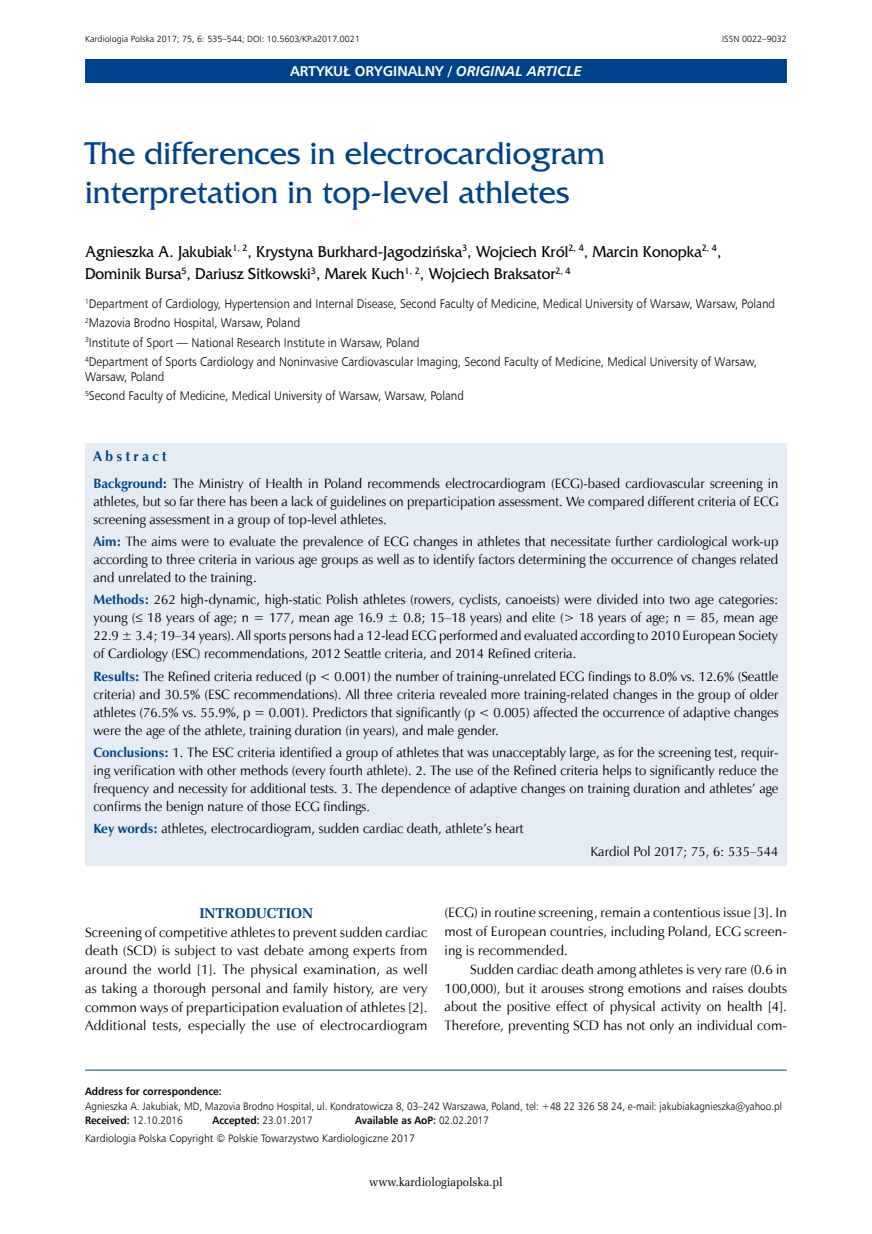
<style>
.page{position:relative;width:872px;height:1234px;background:#fff}
.page>*{position:absolute;margin:0;border:0;box-sizing:border-box;transform-origin:0 0}
.t1{font:33px/39px "France";color:#004289}
.t2{font:16.5px/22.5px "France";color:#000;scale:.94 1}
.t3{font:700 14.25px "Humnst 777 EU";color:#fff}
.t4{font:700 14.25px "Zapf Ellipt EU";color:#004289}
.t5{font:700 14.25px "Zapf Humnst EU";letter-spacing:.23em;color:#004289}
.t6{font:13.65px/18.8px "Zapf Humnst EU";letter-spacing:.01em;color:#000;text-align:justify}
.t7{font:13.5px/18px "Zapf Humnst EU";color:#000;text-align:justify}
.t8{font:12.6px/19.2px "Humnst 777 Lt EU";color:#000;scale:.93 1}
.t9{font:12px "Zapf Ellipt EU";color:#000;scale:.95 1}
.t10{font:10.8px/14.2px "Humnst 777 Lt EU";color:#000;scale:.92 1}
.t11{font:10.8px "Humnst 777 Lt EU";color:#000}
.t12{font:700 10.8px "Humnst 777 EU";color:#000;scale:.92 1}
.t13{font:9px "Humnst 777 Lt EU";color:#000}
.s1{font-style:italic}
.s2{font-weight:700;color:#004289}
.s3{font-family:"Humnst 777 EU";font-weight:700}
.s4{font-family:"Humnst 777 Lt EU";font-weight:400}
</style>
<div class="page">
<div style="left:85px;top:59px;width:702px;height:24px;background:#004289"></div>
<div style="left:85px;top:443px;width:702px;height:422px;background:#e6ecf3"></div>
<hr style="left:85px;top:1069px;width:702px;height:1px;background:#004289">
<p class="t13" style="left:85px;top:33px;width:276px">Kardiologia Polska 2017; 75, 6: 535–544; DOI: 10.5603/KP.a2017.0021</p>
<p class="t13" style="left:722px;top:33px;width:66px">ISSN 0022–9032</p>
<p class="t3" style="left:290px;top:62px;width:293px">ARTYKUŁ ORYGINALNy / <span class="s1">ORIGINAL ARTICLE</span></p>
<h1 class="t1" style="left:85px;top:134px;width:522px">The differences in electrocardiogram interpretation in top-level athletes</h1>
<p class="t2" style="left:85px;top:240px;width:678px">Agnieszka A. Jakubiak<sup>1,</sup> <sup>2</sup>, Krystyna Burkhard-Jagodzińska<sup>3</sup>, Wojciech Król<sup>2,</sup> <sup>4</sup>, Marcin Konopka<sup>2,</sup> <sup>4</sup>,<br>Dominik Bursa<sup>5</sup>, Dariusz Sitkowski<sup>3</sup>, Marek Kuch<sup>1,</sup> <sup>2</sup>, Wojciech Braksator<sup>2,</sup> <sup>4</sup></p>
<p class="t8" style="left:85px;top:294px;width:743px"><sup>1</sup>Department of Cardiology, Hypertension and Internal Disease, Second Faculty of Medicine, Medical University of Warsaw, Warsaw, Poland <sup>2</sup>Mazovia Brodno Hospital, Warsaw, Poland<br><sup>3</sup>Institute of Sport — National Research Institute in Warsaw, Poland<br><sup>4</sup>Department of Sports Cardiology and Noninvasive Cardiovascular Imaging, Second Faculty of Medicine, Medical University of Warsaw,</p>
<p class="t8" style="left:85px;top:366px;width:409px">Warsaw, Poland<br><sup>5</sup>Second Faculty of Medicine, Medical University of Warsaw, Warsaw, Poland</p>
<p class="t5" style="left:94px;top:447px;width:75px">Abstract</p>
<p class="t7" style="left:94px;top:474px;width:686px"><span class="s2">Background:</span> The Ministry of Health in Poland recommends electrocardiogram (ECG)-based cardiovascular screening in athletes, but so far there has been a lack of guidelines on preparticipation assessment. We compared different criteria of ECG screening assessment in a group of top-level athletes.</p>
<p class="t7" style="left:94px;top:532px;width:686px"><span class="s2">Aim:</span> The aims were to evaluate the prevalence of ECG changes in athletes that necessitate further cardiological work-up according to three criteria in various age groups as well as to identify factors determining the occurrence of changes related and unrelated to the training.</p>
<p class="t7" style="left:94px;top:590px;width:686px"><span class="s2">Methods:</span> 262 high-dynamic, high-static Polish athletes (rowers, cyclists, canoeists) were divided into two age categories: young (≤ 18 years of age; n = 177, mean age 16.9 ± 0.8; 15–18 years) and elite (&gt; 18 years of age; n = 85, mean age 22.9 ± 3.4; 19–34 years). All sports persons had a 12-lead ECG performed and evaluated according to 2010 European Society of Cardiology (ESC) recommendations, 2012 Seattle criteria, and 2014 Refined criteria.</p>
<p class="t7" style="left:94px;top:667px;width:686px"><span class="s2">Results:</span> The Refined criteria reduced (p &lt; 0.001) the number of training-unrelated ECG findings to 8.0% vs. 12.6% (Seattle criteria) and 30.5% (ESC recommendations). All three criteria revealed more training-related changes in the group of older athletes (76.5% vs. 55.9%, p = 0.001). Predictors that significantly (p &lt; 0.005) affected the occurrence of adaptive changes were the age of the athlete, training duration (in years), and male gender.</p>
<p class="t7" style="left:94px;top:743px;width:686px"><span class="s2">Conclusions:</span> 1. The ESC criteria identified a group of athletes that was unacceptably large, as for the screening test, requir&shy;ing verification with other methods (every fourth athlete). 2. The use of the Refined criteria helps to significantly reduce the frequency and necessity for additional tests. 3. The dependence of adaptive changes on training duration and athletes’ age confirms the benign nature of those ECG findings.</p>
<p class="t7" style="left:94px;top:819px;width:431px"><span class="s2">Key words:</span> athletes, electrocardiogram, sudden cardiac death, athlete’s heart</p>
<p class="t7" style="left:590px;top:841px;width:189px">Kardiol Pol 2017; 75, 6: 535–544</p>
<p class="t4" style="left:199px;top:903px;width:115px">INTRODUCTION</p>
<p class="t6" style="left:85px;top:922px;width:344px">Screening of competitive athletes to prevent sudden cardiac death (SCD) is subject to vast debate among experts from around the world [1]. The physical examination, as well as taking a thorough personal and family history, are very common ways of preparticipation evaluation of athletes [2].<br>Additional tests, especially the use of electrocardiogram</p>
<p class="t6" style="left:444px;top:903px;width:344px">(ECG) in routine screening, remain a contentious issue [3]. In most of European countries, including Poland, ECG screen&shy;ing is recommended.</p>
<p class="t6" style="left:444px;top:959px;width:344px;text-indent:25px">Sudden cardiac death among athletes is very rare (0.6 in 100,000), but it arouses strong emotions and raises doubts about the positive effect of physical activity on health [4].<br>Therefore, preventing SCD has not only an individual com-</p>
<p class="t12" style="left:85px;top:1084px;width:150px">Address for correspondence:</p>
<p class="t10" style="left:85px;top:1098px;width:759px">Agnieszka A. Jakubiak, MD, Mazovia Brodno Hospital, ul. Kondratowicza 8, 03–242 Warszawa, Poland, tel: +48 22 326 58 24, e-mail: jakubiakagnieszka@yahoo.pl<br><span class="s3">Received:</span> 12.10.2016</p>
<p class="t10" style="left:213px;top:1112px;width:110px"><span class="s3">Accepted:</span> 23.01.2017</p>
<p class="t12" style="left:355px;top:1112px;width:147px">Available as AoP: <span class="s4">02.02.2017</span></p>
<p class="t11" style="left:85px;top:1131px;width:331px">Kardiologia Polska Copyright © Polskie Towarzystwo Kardiologiczne 2017</p>
<p class="t9" style="left:369px;top:1174px;width:142px">www.kardiologiapolska.pl</p>
</div>
